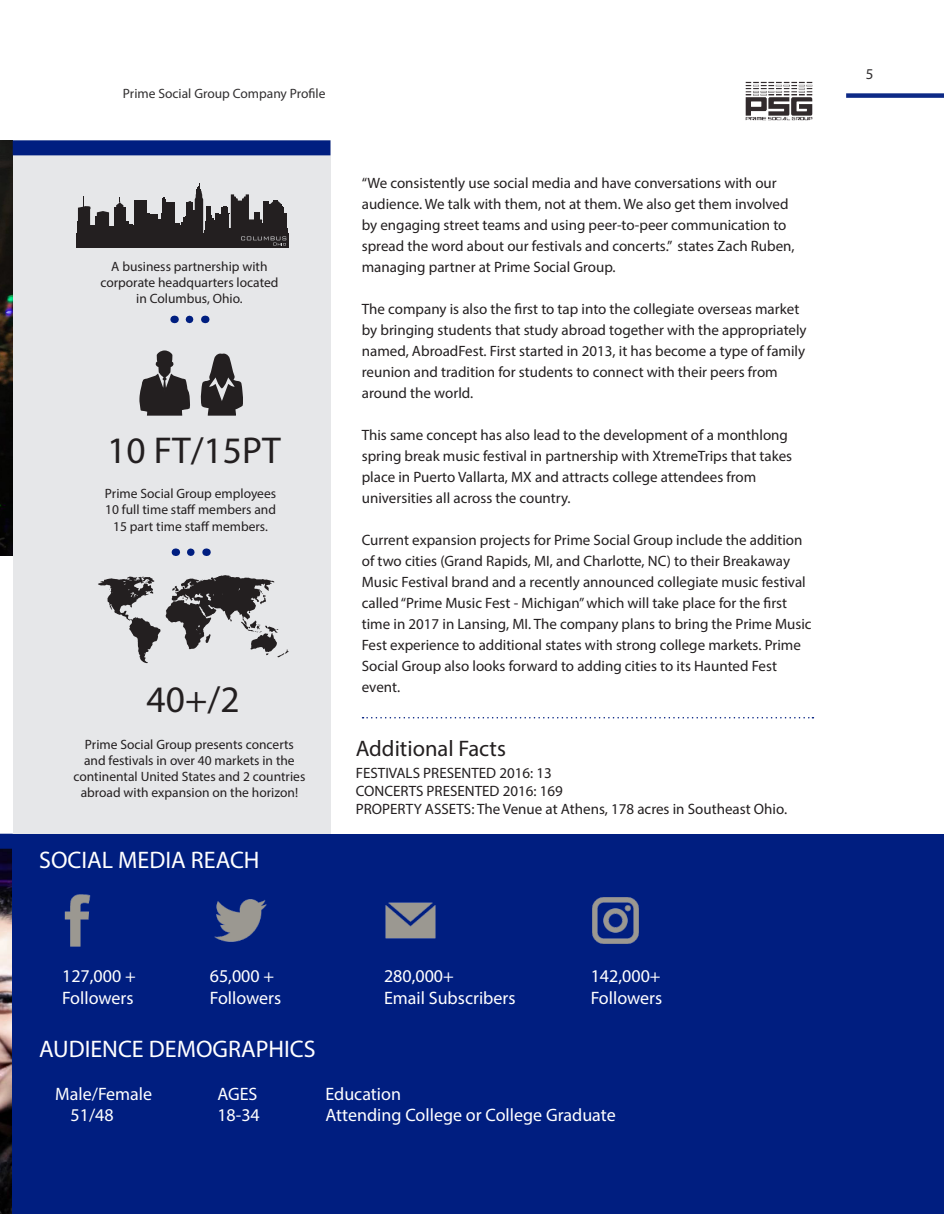
<style>
.page{position:relative;width:944px;height:1214px;background:#fff}
.page>*{position:absolute;margin:0;border:0;box-sizing:border-box;transform-origin:0 0}
.t1{font:37.5px "Myriad Pro";color:#231f20}
.Subtitle{font:24px "Myriad Pro";color:#fff}
.t2{font:22.5px "Myriad Pro";color:#231f20}
.t3{font:18px "Myriad Pro";color:#fff}
.Body_Text{font:15px/21px "Myriad Pro";color:#231f20}
.t4{font:15px "Myriad Pro";color:#312f30}
.Caption___Footer{font:13.5px/16.2px "Myriad Pro";color:#231f20;text-align:center}
.t5{font:13.5px "Myriad Pro";color:#312f30}
</style>
<div class="page">
<img style="left:745px;top:81px;width:68px;height:40px">
<img style="left:0;top:140px;width:13px;height:416px">
<img style="left:0;top:848px;width:13px;height:366px">
<div style="left:13px;top:140px;width:317px;height:694px;background:#e6e7e9"></div>
<div style="left:13px;top:834px;width:931px;height:380px;background:#001e80"></div>
<svg style="left:362px;top:717px;width:451px;height:1px"></svg>
<svg style="left:139px;top:350px;width:51px;height:65px"></svg>
<svg style="left:200px;top:353px;width:43px;height:62px"></svg>
<svg style="left:166px;top:575px;width:123px;height:82px"></svg>
<svg style="left:98px;top:576px;width:62px;height:87px"></svg>
<svg style="left:189px;top:316px;width:5px;height:7px"></svg>
<svg style="left:191px;top:548px;width:4px;height:8px"></svg>
<div style="left:13px;top:140px;width:317px;height:15px;background:#001e80"></div>
<div style="left:0;top:833px;width:13px;height:15px;background:#001e80"></div>
<div style="left:151px;top:215px;width:7px;height:19px;background:#231f20"></div>
<div style="left:127px;top:226px;width:7px;height:9px;background:#231f20"></div>
<div style="left:157px;top:219px;width:5px;height:15px;background:#231f20"></div>
<div style="left:145px;top:224px;width:6px;height:10px;background:#231f20"></div>
<div style="left:77px;top:222px;width:6px;height:13px;background:#231f20"></div>
<div style="left:144px;top:213px;width:6px;height:20px;background:#231f20"></div>
<hr style="left:135px;top:200px;width:3px;height:37px;background:#231f20">
<div style="left:139px;top:200px;width:8px;height:37px;background:#231f20"></div>
<div style="left:136px;top:201px;width:11px;height:36px;background:#231f20"></div>
<div style="left:162px;top:202px;width:12px;height:34px;background:#231f20"></div>
<hr style="left:162px;top:199px;width:3px;height:37px;background:#231f20">
<svg style="left:78px;top:196px;width:55px;height:37px"></svg>
<div style="left:77px;top:233px;width:212px;height:15px;background:#231f20"></div>
<svg style="left:174px;top:183px;width:113px;height:62px"></svg>
<img style="left:214px;top:899px;width:53px;height:43px">
<img style="left:64px;top:894px;width:27px;height:53px">
<img style="left:385px;top:902px;width:51px;height:37px">
<img style="left:592px;top:897px;width:47px;height:47px">
<div style="left:846px;top:93px;width:98px;height:5px;background:#0d2986"></div>
<p class="t5" style="left:123px;top:85px;width:204px">Prime Social Group Company Profile</p>
<p class="Caption___Footer" style="left:100px;top:258px;width:180px">A business partnership with corporate headquarters located in Columbus, Ohio.</p>
<p class="t1" style="left:107px;top:427px;width:175px">10 FT/15PT</p>
<p class="Caption___Footer" style="left:105px;top:485px;width:173px">Prime Social Group employees<br>10 full time staff members and<br>15 part time staff members.</p>
<p class="t1" style="left:147px;top:676px;width:94px">40+/2</p>
<p class="Caption___Footer" style="left:73px;top:735px;width:233px">Prime Social Group presents concerts and festivals in over 40 markets in the continental United States and 2 countries abroad with expansion on the horizon!</p>
<p class="Subtitle" style="left:39px;top:845px;width:222px">SOCIAL MEDIA REACH</p>
<p class="Body_Text" style="left:362px;top:172px;width:434px">“We consistently use social media and have conversations with our audience. We talk with them, not at them. We also get them involved by engaging street teams and using peer-to-peer communication to spread the word about our festivals and concerts.” states Zach Ruben, managing partner at Prime Social Group.</p>
<p class="Body_Text" style="left:362px;top:298px;width:446px">The company is also the first to tap into the collegiate overseas market by bringing students that study abroad together with the appropriately named, AbroadFest. First started in 2013, it has become a type of family reunion and tradition for students to connect with their peers from around the world.</p>
<p class="Body_Text" style="left:362px;top:424px;width:432px">This same concept has also lead to the development of a monthlong spring break music festival in partnership with XtremeTrips that takes place in Puerto Vallarta, MX and attracts college attendees from universities all across the country.</p>
<p class="Body_Text" style="left:362px;top:529px;width:451px">Current expansion projects for Prime Social Group include the addition of two cities (Grand Rapids, MI, and Charlotte, NC) to their Breakaway Music Festival brand and a recently announced collegiate music festival called “Prime Music Fest - Michigan” which will take place for the first time in 2017 in Lansing, MI. The company plans to bring the Prime Music Fest experience to additional states with strong college markets. Prime Social Group also looks forward to adding cities to its Haunted Fest event.</p>
<p class="t2" style="left:356px;top:734px;width:152px">Additional Facts</p>
<p class="Body_Text" style="left:356px;top:762px;width:198px">FESTIVALS PRESENTED 2016: 13</p>
<p class="Body_Text" style="left:356px;top:780px;width:209px">CONCERTS PRESENTED 2016: 169</p>
<p class="Body_Text" style="left:356px;top:798px;width:433px">PROPERTY ASSETS: The Venue at Athens, 178 acres in Southeast Ohio.</p>
<p class="t3" style="left:62px;top:964px;width:75px">127,000 +</p>
<p class="t3" style="left:62px;top:986px;width:73px">Followers</p>
<p class="t3" style="left:210px;top:964px;width:66px">65,000 +</p>
<p class="t3" style="left:210px;top:986px;width:73px">Followers</p>
<p class="t3" style="left:384px;top:964px;width:71px">280,000+</p>
<p class="t3" style="left:384px;top:986px;width:133px">Email Subscribers</p>
<p class="t3" style="left:590px;top:964px;width:71px">142,000+</p>
<p class="t3" style="left:590px;top:986px;width:73px">Followers</p>
<p class="Subtitle" style="left:39px;top:1034px;width:278px">AUDIENCE DEMOGRAPHICS</p>
<p class="t3" style="left:55px;top:1082px;width:98px">Male/Female</p>
<p class="t3" style="left:217px;top:1082px;width:42px">AGES</p>
<p class="t3" style="left:325px;top:1082px;width:77px">Education</p>
<p class="t3" style="left:71px;top:1104px;width:45px">51/48</p>
<p class="t3" style="left:217px;top:1104px;width:44px">18-34</p>
<p class="t3" style="left:325px;top:1104px;width:292px">Attending College or College Graduate</p>
<p class="t4" style="left:865px;top:65px;width:9px">5</p>
</div>
